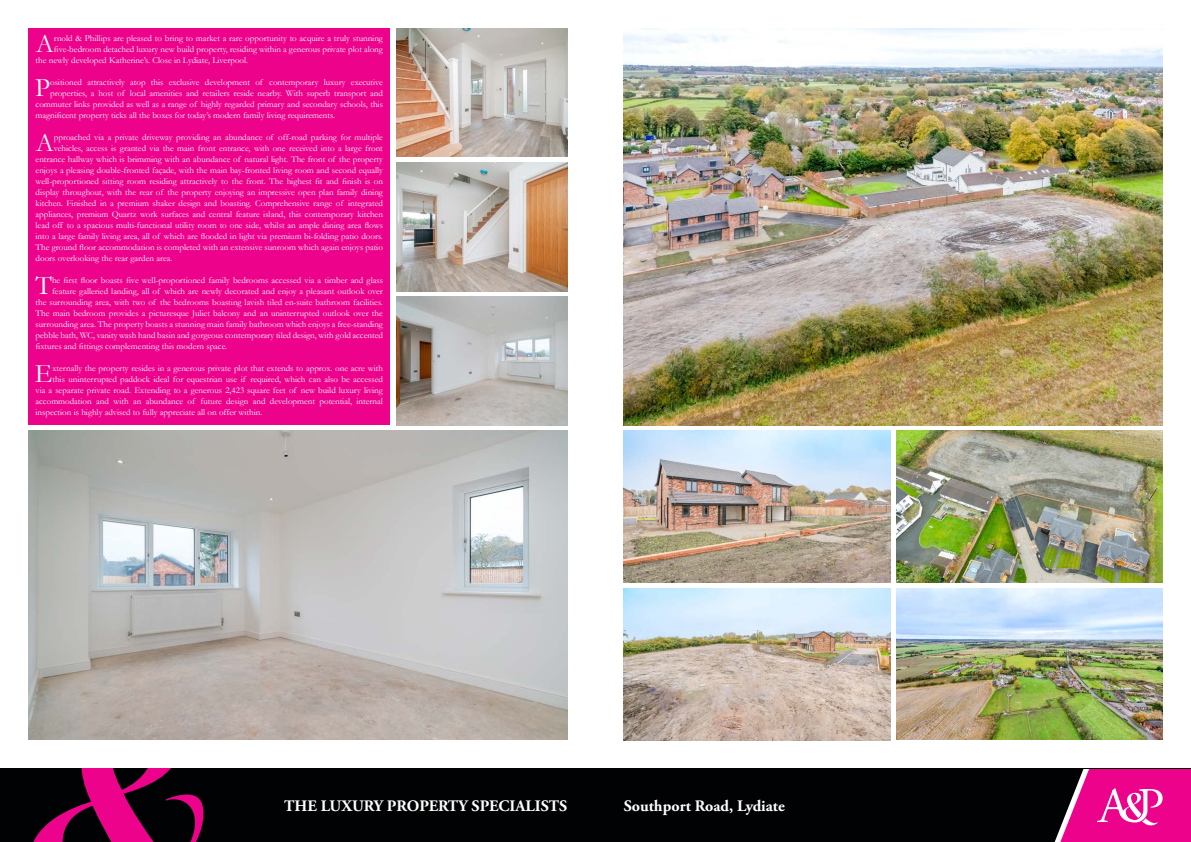
<style>
.page{position:relative;width:1191px;height:842px;background:#fff}
.page>*{position:absolute;margin:0;border:0;box-sizing:border-box;transform-origin:0 0}
.t1{font:26.6px "Garamond";color:#fff}
.t2{font:700 16px "Adobe Garamond Pro";color:#fff}
.t3{font:9px "Garamond";color:#fff}
</style>
<div class="page">
<div style="left:0;top:769px;width:1191px;height:73px;background:#010203"></div>
<svg style="left:33px;top:769px;width:171px;height:73px"></svg>
<svg style="left:1054px;top:769px;width:137px;height:73px;background:#d51e89"></svg>
<img style="left:28px;top:431px;width:539px;height:309px">
<div style="left:28px;top:28px;width:362px;height:397px;background:#ed028c"></div>
<img style="left:624px;top:28px;width:538px;height:397px">
<img style="left:896px;top:588px;width:266px;height:152px">
<img style="left:896px;top:431px;width:266px;height:152px">
<img style="left:624px;top:589px;width:266px;height:152px">
<img style="left:624px;top:431px;width:266px;height:152px">
<img style="left:396px;top:297px;width:171px;height:128px">
<img style="left:396px;top:163px;width:171px;height:128px">
<img style="left:396px;top:28px;width:171px;height:129px">
<p class="t1" style="left:36px;top:26px;width:20px">A</p>
<p class="t3" style="left:54px;top:32px;width:331px">rnold &amp; Phillips are pleased to bring to market a rare opportunity to acquire a truly stunning</p>
<p class="t3" style="left:54px;top:43px;width:331px">five-bedroom detached luxury new build property, residing within a generous private plot along</p>
<p class="t3" style="left:36px;top:54px;width:214px">the newly developed Katherine’s. Close in Lydiate, Liverpool.</p>
<p class="t1" style="left:35px;top:70px;width:16px">P</p>
<p class="t3" style="left:50px;top:76px;width:334px">ositioned attractively atop this exclusive development of contemporary luxury executive</p>
<p class="t3" style="left:50px;top:87px;width:334px">properties, a host of local amenities and retailers reside nearby. With superb transport and</p>
<p class="t3" style="left:36px;top:98px;width:349px">commuter links provided as well as a range of highly regarded primary and secondary schools, this</p>
<p class="t3" style="left:36px;top:109px;width:301px">magnificent property ticks all the boxes for today’s modern family living requirements.</p>
<p class="t1" style="left:36px;top:125px;width:20px">A</p>
<p class="t3" style="left:54px;top:131px;width:331px">pproached via a private driveway providing an abundance of off-road parking for multiple</p>
<p class="t3" style="left:54px;top:142px;width:331px">vehicles, access is granted via the main front entrance, with one received into a large front</p>
<p class="t3" style="left:36px;top:153px;width:349px">entrance hallway which is brimming with an abundance of natural light. The front of the property</p>
<p class="t3" style="left:36px;top:164px;width:349px">enjoys a pleasing double-fronted façade, with the main bay-fronted living room and second equally</p>
<p class="t3" style="left:36px;top:175px;width:349px">well-proportioned sitting room residing attractively to the front. The highest fit and finish is on</p>
<p class="t3" style="left:36px;top:186px;width:349px">display throughout, with the rear of the property enjoying an impressive open plan family dining</p>
<p class="t3" style="left:36px;top:197px;width:349px">kitchen. Finished in a premium shaker design and boasting. Comprehensive range of integrated</p>
<p class="t3" style="left:36px;top:208px;width:349px">appliances, premium Quartz work surfaces and central feature island, this contemporary kitchen</p>
<p class="t3" style="left:36px;top:219px;width:349px">lead off to a spacious multi-functional utility room to one side, whilst an ample dining area flows</p>
<p class="t3" style="left:36px;top:230px;width:349px">into a large family living area, all of which are flooded in light via premium bi-folding patio doors.</p>
<p class="t3" style="left:36px;top:241px;width:349px">The ground floor accommodation is completed with an extensive sunroom which again enjoys patio</p>
<p class="t3" style="left:36px;top:252px;width:138px">doors overlooking the rear garden area.</p>
<p class="t1" style="left:36px;top:268px;width:18px">T</p>
<p class="t3" style="left:52px;top:274px;width:332px">he first floor boasts five well-proportioned family bedrooms accessed via a timber and glass</p>
<p class="t3" style="left:52px;top:285px;width:332px">feature galleried landing, all of which are newly decorated and enjoy a pleasant outlook over</p>
<p class="t3" style="left:36px;top:296px;width:349px">the surrounding area, with two of the bedrooms boasting lavish tiled en-suite bathroom facilities.</p>
<p class="t3" style="left:36px;top:307px;width:349px">The main bedroom provides a picturesque Juliet balcony and an uninterrupted outlook over the</p>
<p class="t3" style="left:36px;top:318px;width:349px">surrounding area. The property boasts a stunning main family bathroom which enjoys a free-standing</p>
<p class="t3" style="left:36px;top:329px;width:349px">pebble bath, WC, vanity wash hand basin and gorgeous contemporary tiled design, with gold accented</p>
<p class="t3" style="left:36px;top:340px;width:193px">fixtures and fittings complementing this modern space.</p>
<p class="t1" style="left:35px;top:356px;width:19px">E</p>
<p class="t3" style="left:52px;top:362px;width:332px">xternally the property resides in a generous private plot that extends to approx. one acre with</p>
<p class="t3" style="left:52px;top:373px;width:332px">this uninterrupted paddock ideal for equestrian use if required, which can also be accessed</p>
<p class="t3" style="left:36px;top:384px;width:349px">via a separate private road. Extending to a generous 2,423 square feet of new build luxury living</p>
<p class="t3" style="left:36px;top:395px;width:349px">accommodation and with an abundance of future design and development potential, internal</p>
<p class="t3" style="left:36px;top:406px;width:228px">inspection is highly advised to fully appreciate all on offer within.</p>
<p class="t2" style="left:284px;top:797px;width:284px">THE LUXURY PROPERTY SPECIALISTS</p>
<p class="t2" style="left:624px;top:797px;width:162px">Southport Road, Lydiate</p>
</div>
